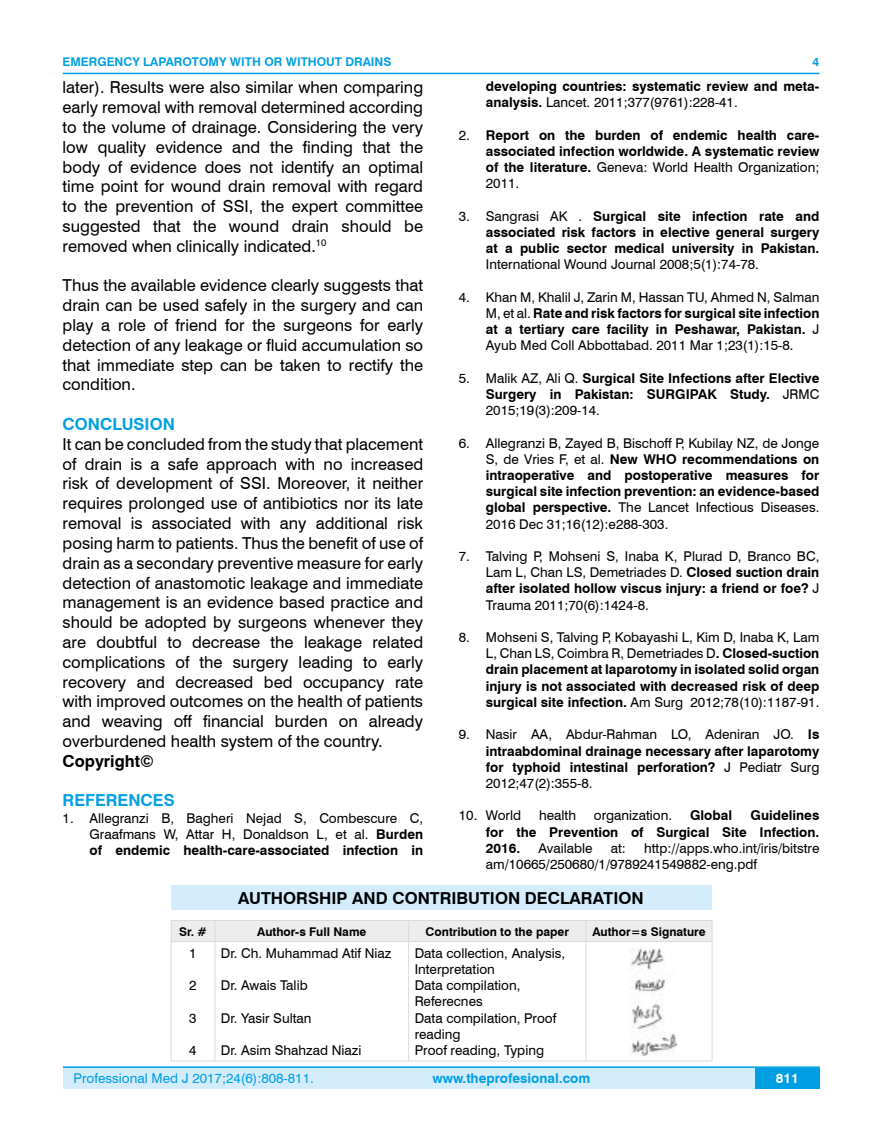
<style>
.page{position:relative;width:882px;height:1145px;background:#fff}
.page>*{position:absolute;margin:0;border:0;box-sizing:border-box;transform-origin:0 0}
.t1{font:16.5px/19.8px "Swiss 721 BT";color:#000;text-align:justify}
.t2{font:700 16.5px "Swiss 721 BT";color:#000}
.t3{font:700 16.5px "Swiss 721 BT";color:#009fe3}
.t4{font:700 13.5px/16.2px "Swiss 721 BT";color:#000;text-align:justify}
.t5{font:13.5px/16.2px "Swiss 721 BT";color:#000;text-align:justify}
.t6{font:13.5px "Swiss 721 BT";color:#009fe3}
.t7{font:700 13.5px "Swiss 721 BT";color:#009fe3}
.t8{font:700 13.5px "Swiss 721 BT";color:#fff}
.t9{font:700 12px "Swiss 721 BT";color:#000}
.t10{font:700 12px "Swiss 721 BT";color:#009fe3}
.s1{font-weight:400}
.s2{font-weight:700}
</style>
<div class="page">
<div style="left:63px;top:1067px;width:756px;height:21px;background:#d4edfc"></div>
<hr style="left:63px;top:1066px;width:756px;height:2px;background:#009fe3">
<div style="left:754px;top:1068px;width:65px;height:20px;background:#009fe3"></div>
<hr style="left:63px;top:73px;width:756px;height:1px;background:#009fe3">
<div style="left:171px;top:885px;width:540px;height:24px;background:#d4edfc"></div>
<div style="left:171px;top:920px;width:541px;height:21px;background:#ededed"></div>
<hr style="left:171px;top:941px;width:44px;height:1px;background:#dadada">
<hr style="left:171px;top:942px;width:1px;height:118px;background:#dadada">
<hr style="left:215px;top:941px;width:193px;height:1px;background:#dadada">
<hr style="left:214px;top:942px;width:1px;height:118px;background:#dadada">
<hr style="left:408px;top:941px;width:177px;height:1px;background:#dadada">
<hr style="left:408px;top:942px;width:1px;height:118px;background:#dadada">
<hr style="left:585px;top:941px;width:127px;height:1px;background:#dadada">
<hr style="left:585px;top:942px;width:1px;height:118px;background:#dadada">
<hr style="left:711px;top:942px;width:1px;height:118px;background:#dadada">
<hr style="left:171px;top:1060px;width:44px;height:1px;background:#dadada">
<hr style="left:215px;top:1060px;width:193px;height:1px;background:#dadada">
<hr style="left:408px;top:1060px;width:177px;height:1px;background:#dadada">
<hr style="left:585px;top:1060px;width:127px;height:1px;background:#dadada">
<img style="left:628px;top:948px;width:50px;height:107px">
<p class="t10" style="left:63px;top:53px;width:330px">EMERGENCY LAPAROTOMY WITH OR WITHOUT DRAINS</p>
<p class="t10" style="left:812px;top:53px;width:8px">4</p>
<p class="t4" style="left:485px;top:78px;width:335px">developing countries: systematic review and meta&shy;analysis. <span class="s1">Lancet. 2011;377(9761):228-41.</span></p>
<p class="t4" style="left:485px;top:126px;width:335px;text-indent:-27px"><span class="s1">2.</span> Report on the burden of endemic health care&shy;associated infection worldwide. A systematic review of the literature. <span class="s1">Geneva: World Health Organization; 2011.</span></p>
<p class="t4" style="left:485px;top:207px;width:335px;text-indent:-27px"><span class="s1">3. Sangrasi AK .</span> Surgical site infection rate and associated risk factors in elective general surgery at a public sector medical university in Pakistan.</p>
<p class="t5" style="left:485px;top:256px;width:274px">International Wound Journal 2008;5(1):74-78.</p>
<p class="t5" style="left:485px;top:288px;width:335px;text-indent:-27px">4. Khan M, Khalil J, Zarin M, Hassan TU, Ahmed N, Salman M, et al. <span class="s2">Rate and risk factors for surgical site infection at a tertiary care facility in Peshawar, Pakistan.</span> J Ayub Med Coll Abbottabad. 2011 Mar 1;23(1):15-8.</p>
<p class="t4" style="left:485px;top:369px;width:335px;text-indent:-27px"><span class="s1">5. Malik AZ, Ali Q.</span> Surgical Site Infections after Elective Surgery in Pakistan: SURGIPAK Study. <span class="s1">JRMC 2015;19(3):209-14.</span></p>
<p class="t4" style="left:485px;top:434px;width:335px;text-indent:-27px"><span class="s1">6. Allegranzi B, Zayed B, Bischoff P, Kubilay NZ, de Jonge S, de Vries F, et al.</span> New WHO recommendations on intraoperative and postoperative measures for surgical site infection prevention: an evidence-based global perspective. <span class="s1">The Lancet Infectious Diseases.<br>2016 Dec 31;16(12):e288-303.</span></p>
<p class="t5" style="left:485px;top:547px;width:335px;text-indent:-27px">7. Talving P, Mohseni S, Inaba K, Plurad D, Branco BC, Lam L, Chan LS, Demetriades D. <span class="s2">Closed suction drain after isolated hollow viscus injury: a friend or foe?</span> J Trauma 2011;70(6):1424-8.</p>
<p class="t4" style="left:485px;top:628px;width:335px;text-indent:-27px"><span class="s1">8. Mohseni S, Talving P, Kobayashi L, Kim D, Inaba K, Lam L, Chan LS, Coimbra R, Demetriades D</span>. Closed-suction drain placement at laparotomy in isolated solid organ injury is not associated with decreased risk of deep surgical site infection. <span class="s1">Am Surg 2012;78(10):1187-91.</span></p>
<p class="t4" style="left:485px;top:726px;width:335px;text-indent:-27px"><span class="s1">9. Nasir AA, Abdur-Rahman LO, Adeniran JO.</span> Is intraabdominal drainage necessary after laparotomy for typhoid intestinal perforation? <span class="s1">J Pediatr Surg 2012;47(2):355-8.</span></p>
<p class="t5" style="left:458px;top:807px;width:64px">10. World</p>
<p class="t5" style="left:538px;top:807px;width:38px">health</p>
<p class="t5" style="left:593px;top:807px;width:80px">organization.</p>
<p class="t4" style="left:689px;top:807px;width:43px">Global</p>
<p class="t1" style="left:63px;top:77px;width:362px">later). Results were also similar when comparing early removal with removal determined according to the volume of drainage. Considering the very low quality evidence and the finding that the body of evidence does not identify an optimal time point for wound drain removal with regard to the prevention of SSI, the expert committee suggested that the wound drain should be removed when clinically indicated.<sup>10</sup></p>
<p class="t1" style="left:63px;top:275px;width:362px">Thus the available evidence clearly suggests that drain can be used safely in the surgery and can play a role of friend for the surgeons for early detection of any leakage or fluid accumulation so that immediate step can be taken to rectify the condition.</p>
<p class="t3" style="left:63px;top:413px;width:114px">CONCLUSION</p>
<p class="t1" style="left:63px;top:433px;width:362px">It can be concluded from the study that placement of drain is a safe approach with no increased risk of development of SSI. Moreover, it neither requires prolonged use of antibiotics nor its late removal is associated with any additional risk posing harm to patients. Thus the benefit of use of drain as a secondary preventive measure for early detection of anastomotic leakage and immediate management is an evidence based practice and should be adopted by surgeons whenever they are doubtful to decrease the leakage related complications of the surgery leading to early recovery and decreased bed occupancy rate with improved outcomes on the health of patients and weaving off financial burden on already overburdened health system of the country.</p>
<p class="t2" style="left:63px;top:749px;width:93px">Copyright©</p>
<p class="t3" style="left:63px;top:789px;width:114px">REFERENCES</p>
<p class="t5" style="left:90px;top:809px;width:335px;text-indent:-27px">1. Allegranzi B, Bagheri Nejad S, Combescure C, Graafmans W, Attar H, Donaldson L, et al. <span class="s2">Burden of endemic health-care-associated infection in</span></p>
<p class="t4" style="left:485px;top:807px;width:335px;text-indent:264px">Guidelines for the Prevention of Surgical Site Infection.<br>2016.</p>
<p class="t5" style="left:485px;top:839px;width:335px;text-indent:158px">http://apps.who.int/iris/bitstre am/10665/250680/1/9789241549882-eng.pdf</p>
<p class="t2" style="left:238px;top:886px;width:406px">AUTHORSHIP AND CONTRIBUTION DECLARATION</p>
<p class="t5" style="left:538px;top:839px;width:56px">Available</p>
<p class="t5" style="left:610px;top:839px;width:17px">at:</p>
<p class="t9" style="left:179px;top:923px;width:29px">Sr. #</p>
<p class="t9" style="left:257px;top:923px;width:111px">Author-s Full Name</p>
<p class="t9" style="left:425px;top:923px;width:145px">Contribution to the paper</p>
<p class="t9" style="left:592px;top:923px;width:115px">Author=s Signature</p>
<p class="t5" style="left:189px;top:944px;width:9px">1</p>
<p class="t5" style="left:189px;top:977px;width:9px">2</p>
<p class="t5" style="left:189px;top:1009px;width:9px">3</p>
<p class="t5" style="left:189px;top:1041px;width:9px">4</p>
<p class="t5" style="left:221px;top:944px;width:172px">Dr. Ch. Muhammad Atif Niaz</p>
<p class="t5" style="left:221px;top:977px;width:88px">Dr. Awais Talib</p>
<p class="t5" style="left:221px;top:1009px;width:92px">Dr. Yasir Sultan</p>
<p class="t5" style="left:221px;top:1041px;width:142px">Dr. Asim Shahzad Niazi</p>
<p class="t5" style="left:414px;top:944px;width:152px;text-align:left">Data collection, Analysis,<br>Interpretation<br>Data compilation,<br>Referecnes<br>Data compilation, Proof reading<br>Proof reading, Typing</p>
<p class="t6" style="left:74px;top:1069px;width:241px">Professional Med J 2017;24(6):808-811.</p>
<p class="t7" style="left:432px;top:1069px;width:159px">www.theprofesional.com</p>
<p class="t8" style="left:775px;top:1069px;width:24px">811</p>
</div>
